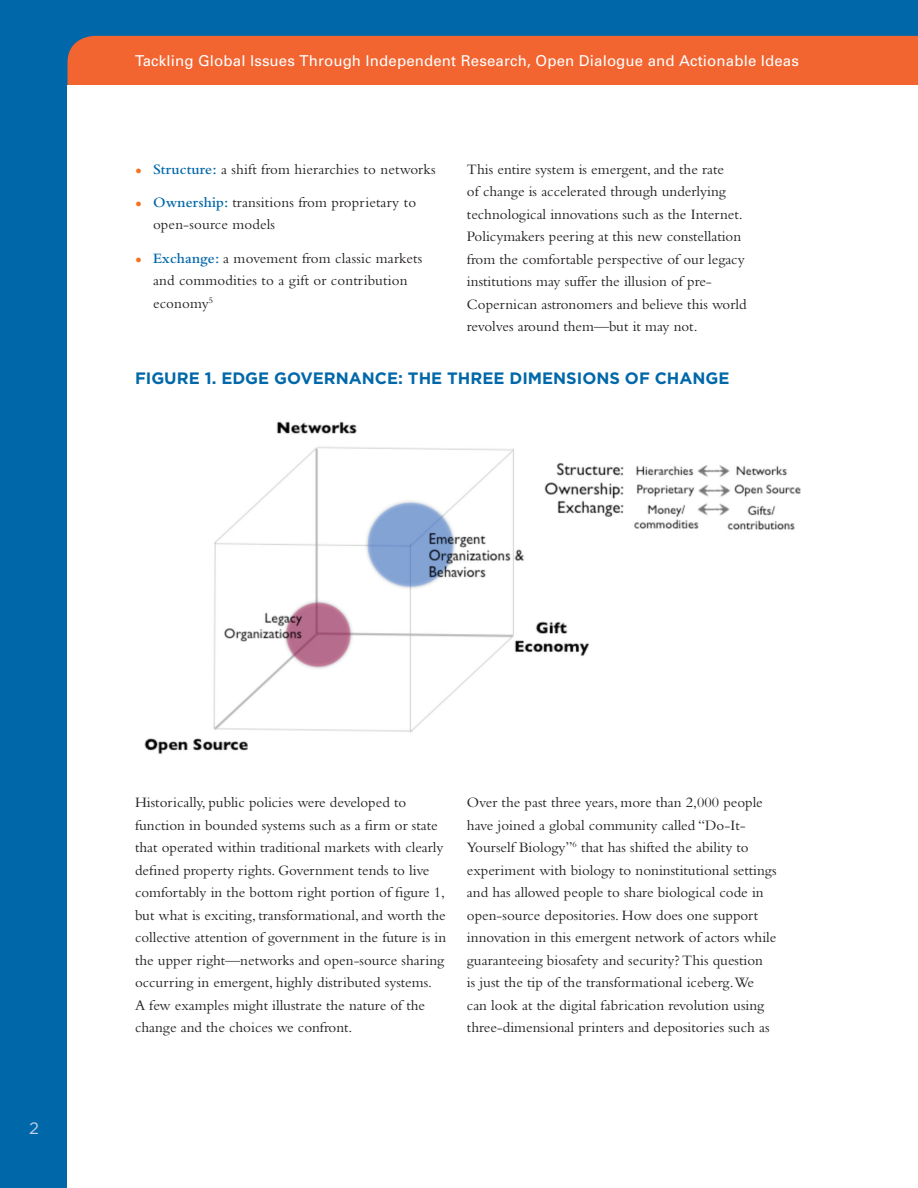
<style>
.page{position:relative;width:918px;height:1188px;background:#0068a9}
.page>*{position:absolute;margin:0;border:0;box-sizing:border-box;transform-origin:0 0}
.t1{font:700 16.5px "Gotham HTF";color:#0068a9}
.t2{font:16.5px "Gotham HTF";color:#c2d3e9}
.t3{font:15px/22.5px "Bembo";color:#231f20}
.t4{font:15px "Univers";letter-spacing:.01em;color:#fff}
.s1{font-family:"Bembo Std";font-weight:600;color:#0068a9}
</style>
<div class="page">
<div style="left:68px;top:36px;width:850px;height:49px;background:#f26430"></div>
<div style="left:68px;top:85px;width:850px;height:1103px;background:#fff"></div>
<img style="left:144px;top:421px;width:657px;height:334px">
<p class="t4" style="left:135px;top:52px;width:665px">Tackling Global Issues Through Independent Research, Open Dialogue and Actionable Ideas</p>
<p class="t3" style="left:153px;top:157px;width:284px"><span class="s1">Structure:</span> a shift from hierarchies to networks</p>
<p class="t3" style="left:153px;top:191px;width:265px"><span class="s1">Ownership:</span> transitions from proprietary to open-source models</p>
<p class="t3" style="left:153px;top:246px;width:271px"><span class="s1">Exchange:</span> a movement from classic markets and commodities to a gift or contribution economy<sup>5</sup></p>
<p class="t3" style="left:467px;top:157px;width:281px">This entire system is emergent, and the rate<br>of change is accelerated through underlying technological innovations such as the Internet.<br>Policymakers peering at this new constellation from the comfortable perspective of our legacy institutions may suffer the illusion of pre-Copernican astronomers and believe this world revolves around them—but it may not.</p>
<p class="t1" style="left:135px;top:369px;width:596px">FIGURE 1. EDGE GOVERNANCE: THE THREE DIMENSIONS OF CHANGE</p>
<p class="t2" style="left:29px;top:1119px;width:11px">2</p>
<p class="t3" style="left:135px;top:791px;width:313px">Historically, public policies were developed to function in bounded systems such as a firm or state that operated within traditional markets with clearly defined property rights. Government tends to live comfortably in the bottom right portion of figure 1, but what is exciting, transformational, and worth the collective attention of government in the future is in the upper right—networks and open-source sharing occurring in emergent, highly distributed systems.<br>A few examples might illustrate the nature of the change and the choices we confront.</p>
<p class="t3" style="left:467px;top:791px;width:311px">Over the past three years, more than 2,000 people have joined a global community called “Do-It-Yourself Biology”<sup>6</sup> that has shifted the ability to experiment with biology to noninstitutional settings and has allowed people to share biological code in open-source depositories. How does one support innovation in this emergent network of actors while guaranteeing biosafety and security? This question<br>is just the tip of the transformational iceberg.We can look at the digital fabrication revolution using three-dimensional printers and depositories such as</p>
</div>
